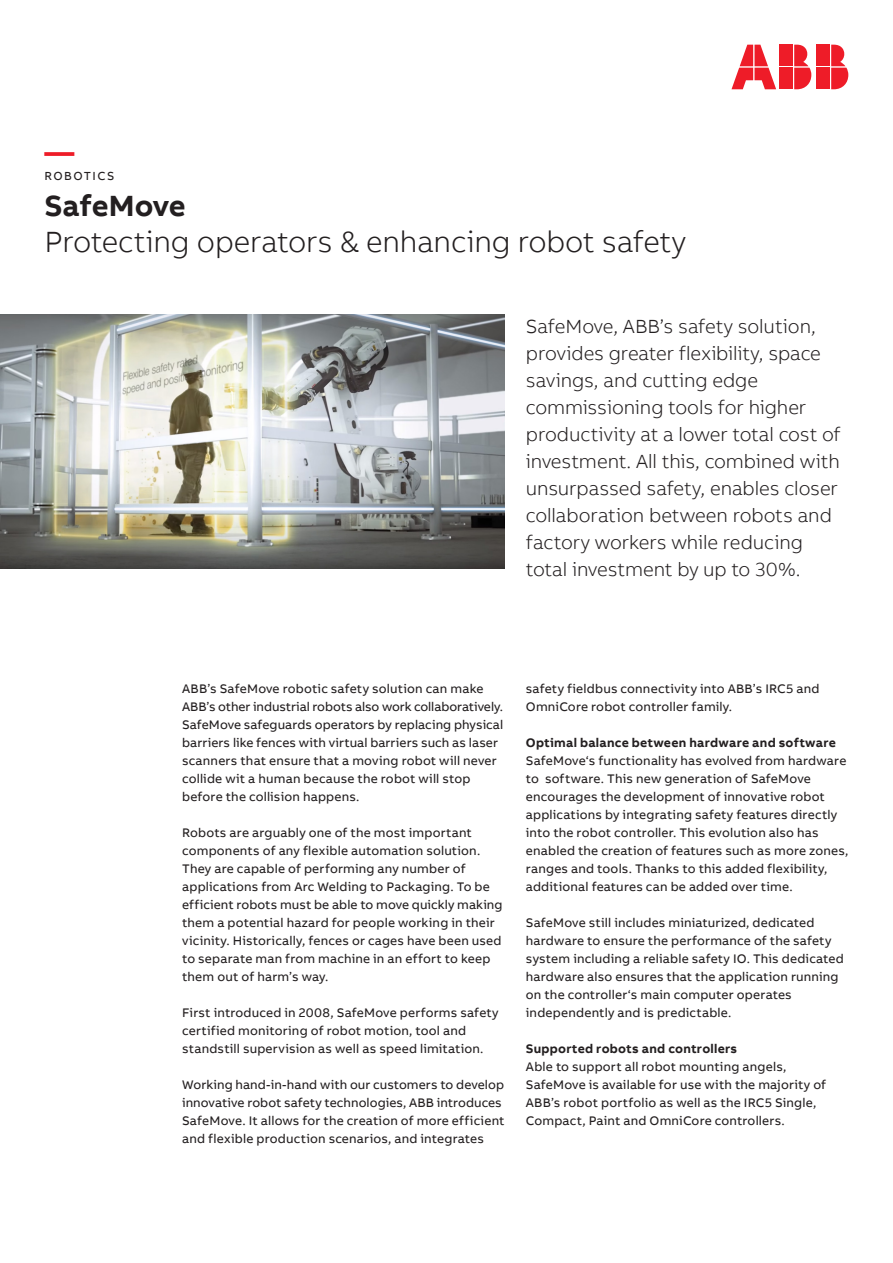
<style>
.page{position:relative;width:893px;height:1263px;background:#fff}
.page>*{position:absolute;margin:0;border:0;box-sizing:border-box;transform-origin:0 0}
.Subheadline_M_20pt_2{font:300 30px "AB Bvoice";letter-spacing:-.005em;color:#231f20}
.Headline_M_20pt_24pt{font:700 30px "AB Bvoice";letter-spacing:-.005em;color:#231f20}
.Headline_M_20pt_24pt-2{font:700 30px "AB Bvoice";color:#ee1c28}
.Lead_13pt_18pt{font:300 19.5px/27px "AB Bvoice";letter-spacing:-.005em;color:#231f20}
.Copytext_8_5pt_12pt{font:12.75px/18px "AB Bvoice";letter-spacing:.015em;color:#231f20}
.Paragraph_Title_8_5p{font:700 12.75px "AB Bvoice";letter-spacing:.02em;color:#231f20}
.Category_M_8pt_9_6pt{font:12px "AB Bvoice";letter-spacing:.12em;color:#231f20}
</style>
<div class="page">
<div style="left:817px;top:45px;width:13px;height:21px;background:#ee1c28"></div>
<div style="left:817px;top:68px;width:13px;height:21px;background:#ee1c28"></div>
<svg style="left:831px;top:45px;width:17px;height:44px"></svg>
<svg style="left:731px;top:45px;width:45px;height:44px"></svg>
<div style="left:780px;top:45px;width:13px;height:21px;background:#ee1c28"></div>
<div style="left:780px;top:68px;width:13px;height:21px;background:#ee1c28"></div>
<svg style="left:794px;top:45px;width:17px;height:44px"></svg>
<img style="left:0;top:315px;width:505px;height:253px">
<p class="Headline_M_20pt_24pt-2" style="left:45px;top:132px;width:31px">—</p>
<p class="Category_M_8pt_9_6pt" style="left:45px;top:168px;width:71px">ROBOTICS</p>
<p class="Headline_M_20pt_24pt" style="left:45px;top:186px;width:142px">SafeMove</p>
<p class="Subheadline_M_20pt_2" style="left:45px;top:224px;width:643px">Protecting operators &amp; enhancing robot safety</p>
<p class="Lead_13pt_18pt" style="left:526px;top:313px;width:316px">SafeMove, ABB’s safety solution, provides greater flexibility, space savings, and cutting edge commissioning tools for higher productivity at a lower total cost of investment. All this, combined with unsurpassed safety, enables closer collaboration between robots and factory workers while reducing total investment by up to 30%.</p>
<p class="Copytext_8_5pt_12pt" style="left:182px;top:679px;width:323px">ABB’s SafeMove robotic safety solution can make ABB’s other industrial robots also work collaboratively.<br>SafeMove safeguards operators by replacing physical barriers like fences with virtual barriers such as laser scanners that ensure that a moving robot will never collide wit a human because the robot will stop before the collision happens.</p>
<p class="Copytext_8_5pt_12pt" style="left:182px;top:823px;width:300px">Robots are arguably one of the most important components of any flexible automation solution.<br>They are capable of performing any number of</p>
<p class="Copytext_8_5pt_12pt" style="left:182px;top:877px;width:322px">applications from Arc Welding to Packaging. To be efficient robots must be able to move quickly making them a potential hazard for people working in their vicinity. Historically, fences or cages have been used to separate man from machine in an effort to keep them out of harm’s way.</p>
<p class="Copytext_8_5pt_12pt" style="left:182px;top:1003px;width:318px">First introduced in 2008, SafeMove performs safety certified monitoring of robot motion, tool and standstill supervision as well as speed limitation.</p>
<p class="Copytext_8_5pt_12pt" style="left:182px;top:1075px;width:324px">Working hand-in-hand with our customers to develop innovative robot safety technologies, ABB introduces SafeMove. It allows for the creation of more efficient and flexible production scenarios, and integrates</p>
<p class="Copytext_8_5pt_12pt" style="left:526px;top:679px;width:295px">safety fieldbus connectivity into ABB’s IRC5 and<br>OmniCore robot controller family.</p>
<p class="Paragraph_Title_8_5p" style="left:526px;top:734px;width:312px">Optimal balance between hardware and software</p>
<p class="Copytext_8_5pt_12pt" style="left:526px;top:751px;width:324px">SafeMove‘s functionality has evolved from hardware to software. This new generation of SafeMove encourages the development of innovative robot applications by integrating safety features directly into the robot controller. This evolution also has enabled the creation of features such as more zones, ranges and tools. Thanks to this added flexibility, additional features can be added over time.</p>
<p class="Copytext_8_5pt_12pt" style="left:526px;top:913px;width:319px">SafeMove still includes miniaturized, dedicated hardware to ensure the performance of the safety system including a reliable safety IO. This dedicated hardware also ensures that the application running on the controller‘s main computer operates independently and is predictable.</p>
<p class="Paragraph_Title_8_5p" style="left:526px;top:1040px;width:213px">Supported robots and controllers</p>
<p class="Copytext_8_5pt_12pt" style="left:526px;top:1057px;width:302px">Able to support all robot mounting angels, SafeMove is available for use with the majority of ABB’s robot portfolio as well as the IRC5 Single, Compact, Paint and OmniCore controllers.</p>
</div>
